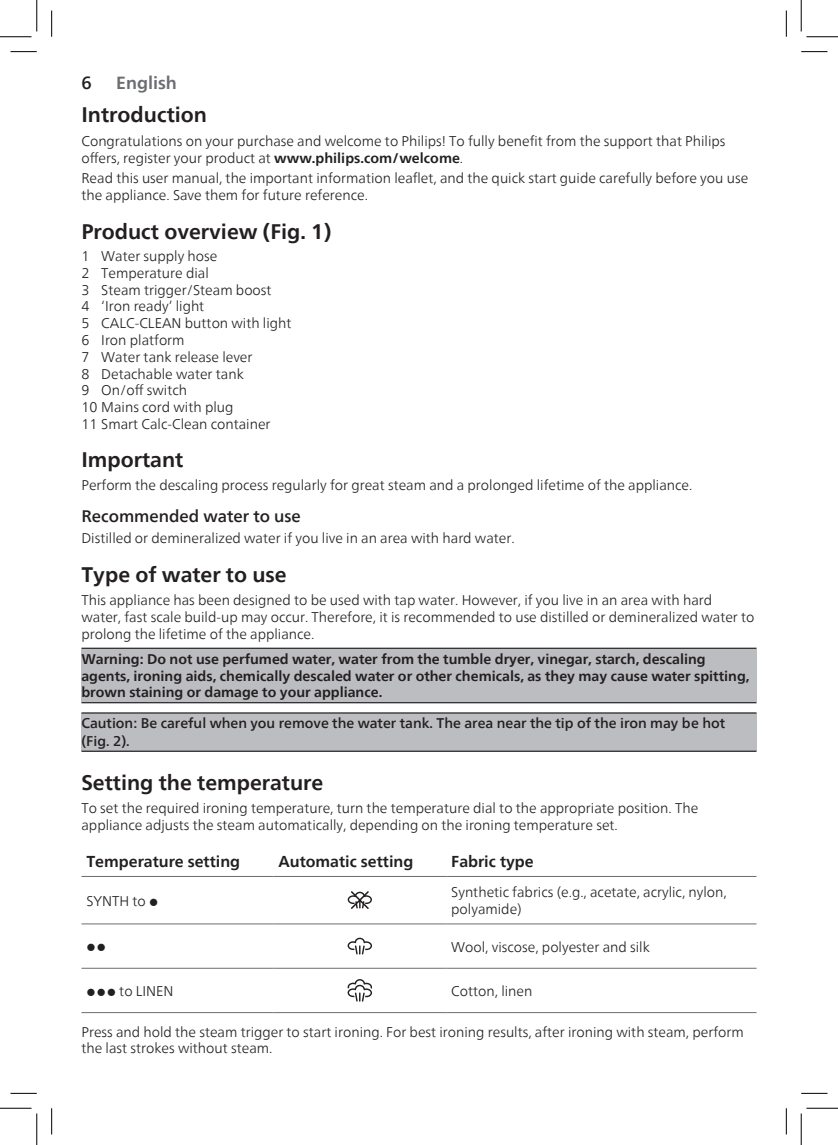
<style>
.page{position:relative;width:838px;height:1145px;background:#fff}
.page>*{position:absolute;margin:0;border:0;box-sizing:border-box;transform-origin:0 0}
.Heading_1{font:700 21px "Neue Frutiger World";color:#231f20}
.Content{font:700 17.5px "Neue Frutiger World";color:#6c6d70}
.t1{font:500 17.5px "Neue Frutiger World";color:#231f20}
.Sub_Heading{font:500 16.62px "Neue Frutiger World";color:#231f20}
.Table_Heading{font:700 15.75px "Neue Frutiger World";color:#231f20}
.Body_Text{font:300 14px/16.8px "Neue Frutiger World";color:#231f20}
.Warning{font:700 14px/16.8px "Neue Frutiger World";color:#231f20}
.Table_Body_Text{font:300 14px/16.8px "Neue Frutiger World";color:#231f20}
.Caution{font:500 14px/18.2px "Neue Frutiger World";color:#231f20}
.t2{font:14px "Philipsfonta Plain";color:#231f20}
.s1{font-weight:700}
.s2{font-family:"Philipsfonta Plain";font-weight:400}
</style>
<div class="page">
<div style="left:81px;top:649px;width:675px;height:53px;background:#bcbdc0"></div>
<hr style="left:81px;top:648px;width:675px;height:1px;background:#231f20">
<hr style="left:81px;top:702px;width:675px;height:1px;background:#231f20">
<div style="left:81px;top:714px;width:675px;height:37px;background:#bcbdc0"></div>
<hr style="left:81px;top:712px;width:675px;height:2px;background:#231f20">
<hr style="left:81px;top:751px;width:675px;height:1px;background:#231f20">
<hr style="left:81px;top:876px;width:192px;height:1px;background:#6c6d70">
<hr style="left:273px;top:876px;width:173px;height:1px;background:#6c6d70">
<hr style="left:446px;top:876px;width:310px;height:1px;background:#6c6d70">
<hr style="left:81px;top:923px;width:192px;height:1px;background:#6c6d70">
<hr style="left:273px;top:923px;width:173px;height:1px;background:#6c6d70">
<hr style="left:446px;top:923px;width:310px;height:1px;background:#6c6d70">
<hr style="left:81px;top:968px;width:192px;height:1px;background:#6c6d70">
<hr style="left:273px;top:968px;width:173px;height:1px;background:#6c6d70">
<hr style="left:446px;top:968px;width:310px;height:1px;background:#6c6d70">
<hr style="left:81px;top:1012px;width:192px;height:1px;background:#6c6d70">
<hr style="left:273px;top:1012px;width:173px;height:1px;background:#6c6d70">
<hr style="left:446px;top:1012px;width:310px;height:1px;background:#6c6d70">
<svg style="left:347px;top:891px;width:25px;height:18px"></svg>
<svg style="left:347px;top:938px;width:25px;height:17px"></svg>
<svg style="left:347px;top:979px;width:25px;height:23px"></svg>
<svg style="left:10px;top:51px;width:27px;height:1px"></svg>
<svg style="left:801px;top:51px;width:26px;height:1px"></svg>
<svg style="left:10px;top:1093px;width:27px;height:1px"></svg>
<svg style="left:801px;top:1093px;width:26px;height:1px"></svg>
<svg style="left:51px;top:10px;width:1px;height:27px"></svg>
<svg style="left:51px;top:1108px;width:1px;height:26px"></svg>
<svg style="left:786px;top:10px;width:1px;height:27px"></svg>
<svg style="left:786px;top:1108px;width:1px;height:26px"></svg>
<hr style="left:0;top:36px;width:32px;height:1px;background:#000">
<hr style="left:806px;top:36px;width:31px;height:1px;background:#000">
<hr style="left:0;top:1108px;width:32px;height:1px;background:#000">
<hr style="left:806px;top:1108px;width:31px;height:1px;background:#000">
<hr style="left:36px;top:0;width:1px;height:31px;background:#000">
<hr style="left:36px;top:1113px;width:1px;height:32px;background:#000">
<hr style="left:800px;top:0;width:1px;height:31px;background:#000">
<hr style="left:800px;top:1113px;width:1px;height:32px;background:#000">
<p class="t1" style="left:81px;top:68px;width:12px">6</p>
<p class="Content" style="left:116px;top:67px;width:62px">English</p>
<p class="Heading_1" style="left:81px;top:97px;width:127px">Introduction</p>
<p class="Body_Text" style="left:81px;top:133px;width:645px">Congratulations on your purchase and welcome to Philips! To fully benefit from the support that Philips offers, register your product at <span class="s1">www.philips.com/welcome</span>.</p>
<p class="Body_Text" style="left:81px;top:170px;width:668px">Read this user manual, the important information leaflet, and the quick start guide carefully before you use the appliance. Save them for future reference.</p>
<p class="Heading_1" style="left:81px;top:213px;width:250px">Product overview (Fig. 1)</p>
<p class="Body_Text" style="left:81px;top:248px;width:137px">1 Water supply hose</p>
<p class="Body_Text" style="left:81px;top:265px;width:129px">2 Temperature dial</p>
<p class="Body_Text" style="left:81px;top:281px;width:192px">3 Steam trigger/Steam boost</p>
<p class="Body_Text" style="left:81px;top:298px;width:124px">4 ‘Iron ready’ light</p>
<p class="Body_Text" style="left:81px;top:315px;width:211px">5 CALC-CLEAN button with light</p>
<p class="Body_Text" style="left:81px;top:332px;width:105px">6 Iron platform</p>
<p class="Body_Text" style="left:81px;top:349px;width:172px">7 Water tank release lever</p>
<p class="Body_Text" style="left:81px;top:365px;width:164px">8 Detachable water tank</p>
<p class="Body_Text" style="left:81px;top:382px;width:107px">9 On/off switch</p>
<p class="Body_Text" style="left:81px;top:399px;width:153px">10 Mains cord with plug</p>
<p class="Body_Text" style="left:81px;top:416px;width:190px">11 Smart Calc-Clean container</p>
<p class="Heading_1" style="left:81px;top:441px;width:103px">Important</p>
<p class="Body_Text" style="left:81px;top:477px;width:612px">Perform the descaling process regularly for great steam and a prolonged lifetime of the appliance.</p>
<p class="Sub_Heading" style="left:81px;top:503px;width:221px">Recommended water to use</p>
<p class="Body_Text" style="left:81px;top:529px;width:435px">Distilled or demineralized water if you live in an area with hard water.</p>
<p class="Heading_1" style="left:81px;top:556px;width:207px">Type of water to use</p>
<p class="Body_Text" style="left:81px;top:592px;width:674px">This appliance has been designed to be used with tap water. However, if you live in an area with hard water, fast scale build-up may occur. Therefore, it is recommended to use distilled or demineralized water to prolong the lifetime of the appliance.</p>
<p class="Warning" style="left:81px;top:650px;width:669px">Warning: Do not use perfumed water, water from the tumble dryer, vinegar, starch, descaling agents, ironing aids, chemically descaled water or other chemicals, as they may cause water spitting, brown staining or damage to your appliance.</p>
<p class="Caution" style="left:81px;top:714px;width:645px">Caution: Be careful when you remove the water tank. The area near the tip of the iron may be hot (Fig. 2).</p>
<p class="Heading_1" style="left:81px;top:764px;width:243px">Setting the temperature</p>
<p class="Body_Text" style="left:81px;top:800px;width:618px">To set the required ironing temperature, turn the temperature dial to the appropriate position. The appliance adjusts the steam automatically, depending on the ironing temperature set.</p>
<p class="Table_Heading" style="left:86px;top:847px;width:155px">Temperature setting</p>
<p class="Table_Heading" style="left:278px;top:847px;width:136px">Automatic setting</p>
<p class="Table_Heading" style="left:451px;top:847px;width:84px">Fabric type</p>
<p class="Table_Body_Text" style="left:86px;top:892px;width:73px">SYNTH to <span class="s2">1</span></p>
<p class="Table_Body_Text" style="left:451px;top:884px;width:277px">Synthetic fabrics (e.g., acetate, acrylic, nylon, polyamide)</p>
<p class="t2" style="left:86px;top:938px;width:21px">2</p>
<p class="Table_Body_Text" style="left:451px;top:938px;width:200px">Wool, viscose, polyester and silk</p>
<p class="Table_Body_Text" style="left:86px;top:983px;width:89px"><span class="s2">3</span> to LINEN</p>
<p class="Table_Body_Text" style="left:451px;top:983px;width:83px">Cotton, linen</p>
<p class="Body_Text" style="left:81px;top:1023px;width:663px">Press and hold the steam trigger to start ironing. For best ironing results, after ironing with steam, perform the last strokes without steam.</p>
</div>
